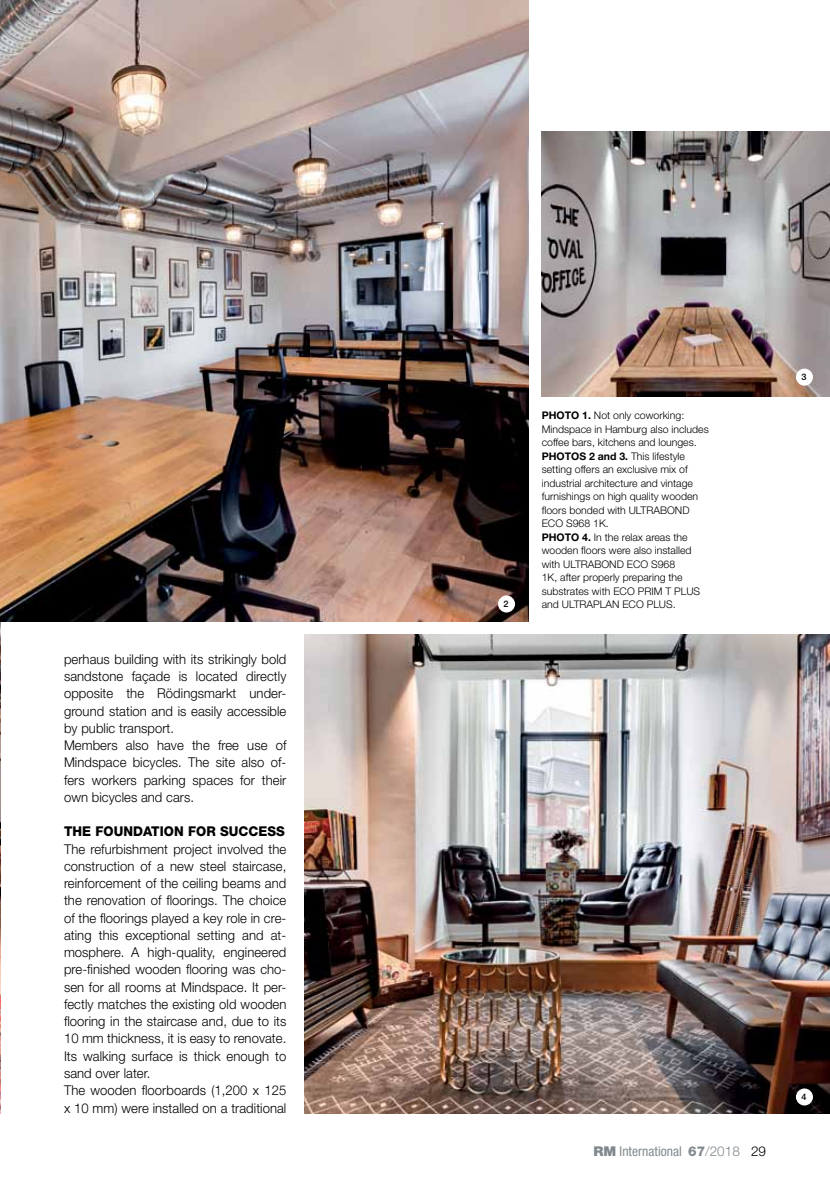
<style>
.page{position:relative;width:830px;height:1191px;background:#fff}
.page>*{position:absolute;margin:0;border:0;box-sizing:border-box;transform-origin:0 0}
.t1{font:300 13.5px/17.2px "Helvetica Neue LT Std";letter-spacing:.005em;color:#000}
.t2{font:condensed 13.5px "Helvetica Neue LT Std";color:#81898e}
.t3{font:800 13.5px "Helvetica Neue LT Std";letter-spacing:.005em;color:#000}
.t4{font:300 10.5px/13.5px "Helvetica Neue LT Std";color:#000}
.t5{font:500 9px "Helvetica Neue LT Std";color:#000}
.s1{font-weight:700}
.s2{font-weight:900;font-stretch:normal}
.s3{font-weight:800;font-stretch:normal}
.s4{font-weight:300;font-stretch:normal}
.s5{font-weight:300;font-stretch:normal;color:#000}
</style>
<div class="page">
<img style="left:0;top:622px;width:1px;height:491px">
<img style="left:304px;top:634px;width:525px;height:479px">
<img style="left:0;top:0;width:528px;height:621px">
<img style="left:541px;top:131px;width:288px;height:265px">
<div style="left:795px;top:1088px;width:17px;height:17px;background:#fff;border-radius:50%"></div>
<div style="left:795px;top:368px;width:17px;height:18px;background:#fff;border-radius:50%"></div>
<div style="left:497px;top:595px;width:17px;height:17px;background:#fff;border-radius:50%"></div>
<p class="t1" style="left:64px;top:650px;width:224px">perhaus building with its strikingly bold sandstone façade is located directly opposite the Rödingsmarkt under&shy;ground station and is easily accessible by public transport.<br>Members also have the free use of Mindspace bicycles. The site also of&shy;fers workers parking spaces for their own bicycles and cars.</p>
<p class="t3" style="left:64px;top:823px;width:222px">THE FOUNDATION FOR SUCCESS</p>
<p class="t1" style="left:64px;top:840px;width:224px">The refurbishment project involved the construction of a new steel staircase, reinforcement of the ceiling beams and the renovation of floorings. The choice of the floorings played a key role in cre&shy;ating this exceptional setting and at&shy;mosphere. A high-quality, engineered pre-finished wooden flooring was cho&shy;sen for all rooms at Mindspace. It per&shy;fectly matches the existing old wooden flooring in the staircase and, due to its 10 mm thickness, it is easy to renovate.<br>Its walking surface is thick enough to sand over later.<br>The wooden floorboards (1,200 x 125 x 10 mm) were installed on a traditional</p>
<p class="t5" style="left:503px;top:598px;width:7px">2</p>
<p class="t4" style="left:541px;top:408px;width:168px"><span class="s1">PHOTO 1.</span> Not only coworking:<br>Mindspace in Hamburg also includes coffee bars, kitchens and lounges.<br><span class="s1">PHOTOS 2 AND 3.</span> This lifestyle setting offers an exclusive mix of industrial architecture and vintage furnishings on high quality wooden floors bonded with ULTRABOND<br>ECO</p>
<p class="t4" style="left:541px;top:516px;width:151px;text-indent:24px">S968 1K.<br><span class="s1">PHOTO 4.</span> In the relax areas the wooden floors were also installed with ULTRABOND</p>
<p class="t4" style="left:541px;top:557px;width:142px;text-indent:109px">S968<br>1K, after properly preparing the substrates with ECO</p>
<p class="t4" style="left:626px;top:557px;width:8px">ECO</p>
<p class="t4" style="left:637px;top:584px;width:56px">PRIM T PLUS</p>
<p class="t4" style="left:541px;top:597px;width:89px">and ULTRAPLAN ECO</p>
<p class="t4" style="left:646px;top:597px;width:30px">PLUS .</p>
<p class="t5" style="left:801px;top:372px;width:7px">3</p>
<p class="t2" style="left:593px;top:1143px;width:174px"><span class="s2">RM</span> International <span class="s3">67</span><span class="s4">/2018</span> <span class="s5">29</span></p>
<p class="t5" style="left:801px;top:1091px;width:7px">4</p>
</div>
